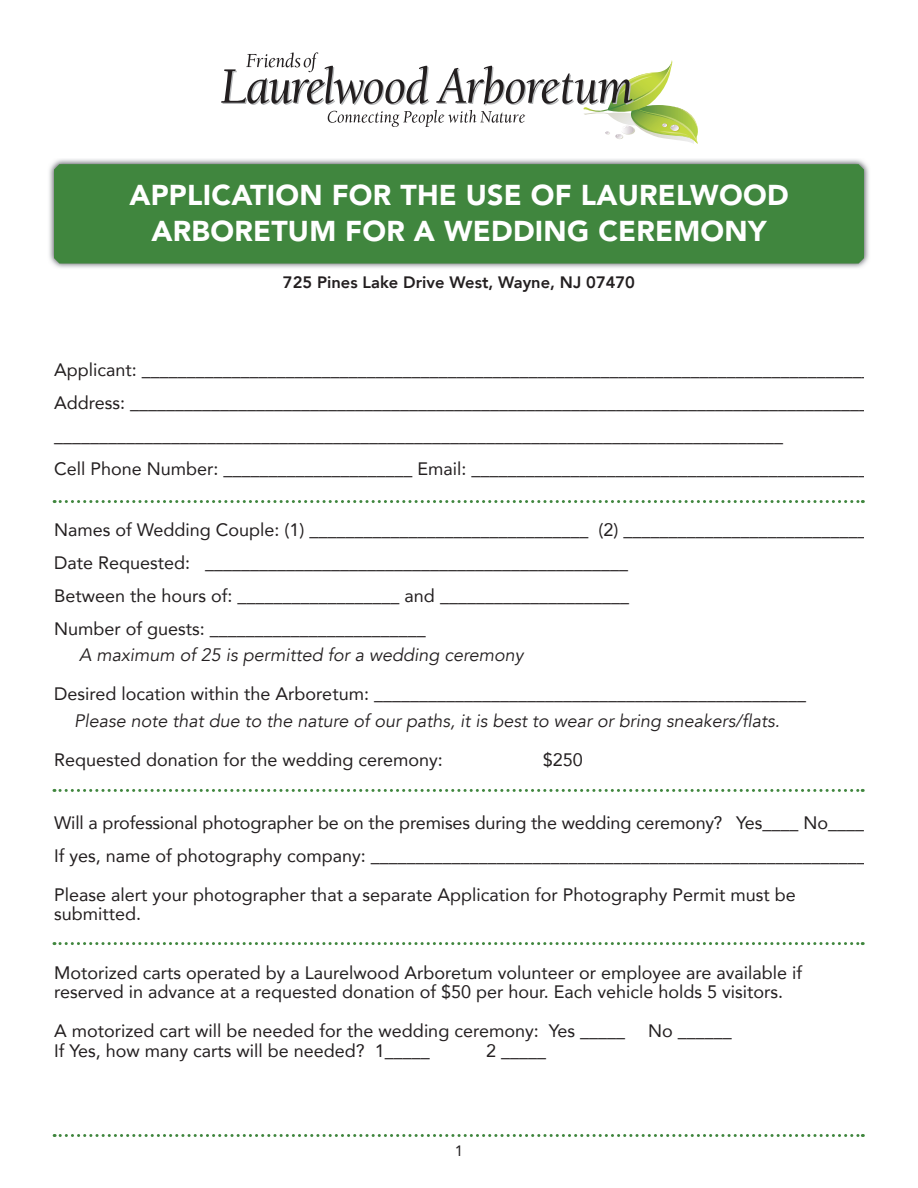
<style>
.page{position:relative;width:918px;height:1188px;background:#fff}
.page>*{position:absolute;margin:0;border:0;box-sizing:border-box;transform-origin:0 0}
.t1{font:900 28.5px/36px "Avenir";letter-spacing:.01em;color:#fff;text-align:center}
.t2{font:18px/33px "Avenir";color:#231f20}
.t3{font:italic 18px "Avenir";color:#231f20}
.t4{font:800 16.5px "Avenir";color:#231f20}
.t5{font:15px "Avenir";color:#231f20}
</style>
<div class="page">
<svg style="left:54px;top:1134px;width:809px;height:3px"></svg>
<svg style="left:221px;top:52px;width:477px;height:92px"></svg>
<img style="left:49px;top:159px;width:820px;height:109px">
<div style="left:54px;top:164px;width:810px;height:100px;background:#40863e"></div>
<svg style="left:54px;top:500px;width:809px;height:3px"></svg>
<svg style="left:54px;top:789px;width:809px;height:3px"></svg>
<svg style="left:54px;top:942px;width:809px;height:3px"></svg>
<h1 class="t1" style="left:129px;top:177px;width:661px">APPLICATION FOR THE USE OF LAURELWOOD<br>ARBORETUM FOR A WEDDING CEREMONY</h1>
<p class="t4" style="left:283px;top:269px;width:354px">725 Pines Lake Drive West, Wayne, NJ 07470</p>
<p class="t2" style="left:54px;top:353px;width:818px">Applicant: _________________________________________________________________________________ Address: __________________________________________________________________________________ _________________________________________________________________________________<br>Cell Phone Number: _____________________ Email: ____________________________________________</p>
<p class="t2" style="left:54px;top:513px;width:823px">Names of Wedding Couple: (1) _______________________________ (2) ____________________________ Date Requested: _______________________________________________<br>Between the hours of: __________________ and _____________________<br>Number of guests: ________________________</p>
<p class="t3" style="left:79px;top:644px;width:446px">A maximum of 25 is permitted for a wedding ceremony</p>
<p class="t2" style="left:54px;top:677px;width:753px">Desired location within the Arboretum: ________________________________________________</p>
<p class="t3" style="left:74px;top:710px;width:707px">Please note that due to the nature of our paths, it is best to wear or bring sneakers/flats.</p>
<p class="t2" style="left:54px;top:742px;width:390px">Requested donation for the wedding ceremony:</p>
<p class="t2" style="left:543px;top:742px;width:42px">$250</p>
<p class="t2" style="left:54px;top:805px;width:822px">Will a professional photographer be on the premises during the wedding ceremony? Yes____ No____<br>If yes, name of photography company: ________________________________________________________</p>
<p class="t2" style="left:54px;top:884px;width:743px;line-height:19.5px">Please alert your photographer that a separate Application for Photography Permit must be submitted.</p>
<p class="t2" style="left:54px;top:962px;width:750px;line-height:19.5px">Motorized carts operated by a Laurelwood Arboretum volunteer or employee are available if reserved in advance at a requested donation of $50 per hour. Each vehicle holds 5 visitors.</p>
<p class="t2" style="left:54px;top:1014px;width:573px">A motorized cart will be needed for the wedding ceremony: Yes _____</p>
<p class="t2" style="left:648px;top:1014px;width:85px">No ______</p>
<p class="t2" style="left:54px;top:1033px;width:377px">If Yes, how many carts will be needed? 1_____</p>
<p class="t2" style="left:486px;top:1033px;width:62px">2 _____</p>
<p class="t5" style="left:455px;top:1139px;width:10px">1</p>
</div>
